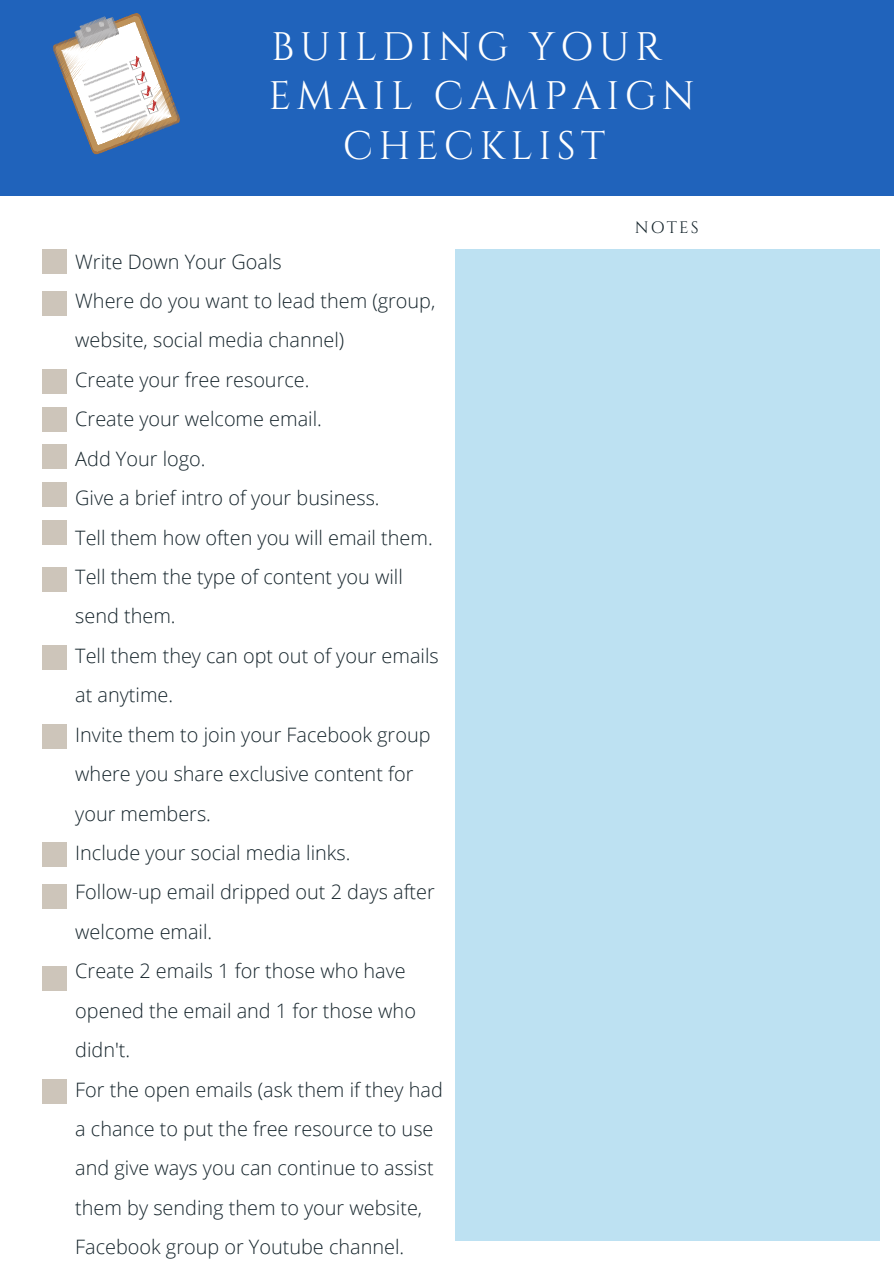
<style>
.page{position:relative;width:894px;height:1264px;background:#fff}
.page>*{position:absolute;margin:0;border:0;box-sizing:border-box;transform-origin:0 0}
.t1{font:39.75px "Cinzel";letter-spacing:.13em;color:#fff}
.t2{font:300 19.8px/39.5px "Open Sans";color:#16252c}
.t3{font:16.5px "Cinzel";letter-spacing:.13em;color:#16252c}
</style>
<div class="page">
<div style="left:0;top:0;width:893px;height:196px;background:#2063bb"></div>
<div style="left:43px;top:369px;width:24px;height:25px;background:#cdc5ba"></div>
<div style="left:43px;top:407px;width:24px;height:24px;background:#cdc5ba"></div>
<div style="left:43px;top:445px;width:24px;height:24px;background:#cdc5ba"></div>
<div style="left:43px;top:482px;width:24px;height:25px;background:#cdc5ba"></div>
<div style="left:43px;top:520px;width:24px;height:25px;background:#cdc5ba"></div>
<div style="left:43px;top:567px;width:24px;height:24px;background:#cdc5ba"></div>
<div style="left:43px;top:724px;width:24px;height:24px;background:#cdc5ba"></div>
<div style="left:43px;top:842px;width:24px;height:24px;background:#cdc5ba"></div>
<div style="left:43px;top:884px;width:24px;height:25px;background:#cdc5ba"></div>
<svg style="left:53px;top:13px;width:127px;height:142px"></svg>
<div style="left:43px;top:966px;width:24px;height:24px;background:#cdc5ba"></div>
<div style="left:43px;top:645px;width:24px;height:24px;background:#cdc5ba"></div>
<div style="left:43px;top:1078px;width:24px;height:25px;background:#cdc5ba"></div>
<div style="left:455px;top:249px;width:423px;height:991px;background:#bde1f2"></div>
<div style="left:43px;top:291px;width:24px;height:25px;background:#cdc5ba"></div>
<div style="left:43px;top:249px;width:24px;height:25px;background:#cdc5ba"></div>
<h1 class="t1" style="left:271px;top:21px;width:392px">BUILDING YOUR</h1>
<h1 class="t1" style="left:268px;top:71px;width:428px">EMAIL CAMPAIGN</h1>
<h1 class="t1" style="left:343px;top:120px;width:264px">CHECKLIST</h1>
<p class="t2" style="left:75px;top:241px;width:369px">Write Down Your Goals<br>Where do you want to lead them (group, website, social media channel)<br>Create your free resource.<br>Create your welcome email.<br>Add Your logo.<br>Give a brief intro of your business.<br>Tell them how often you will email them.<br>Tell them the type of content you will send them.<br>Tell them they can opt out of your emails at anytime.<br>Invite them to join your Facebook group where you share exclusive content for your members.<br>Include your social media links.<br>Follow-up email dripped out 2 days after welcome email.<br>Create 2 emails 1 for those who have opened the email and 1 for those who didn't.<br>For the open emails (ask them if they had a chance to put the free resource to use and give ways you can continue to assist them by sending them to your website,<br>Facebook group or Youtube channel.</p>
<p class="t3" style="left:634px;top:217px;width:66px">NOTES</p>
</div>
